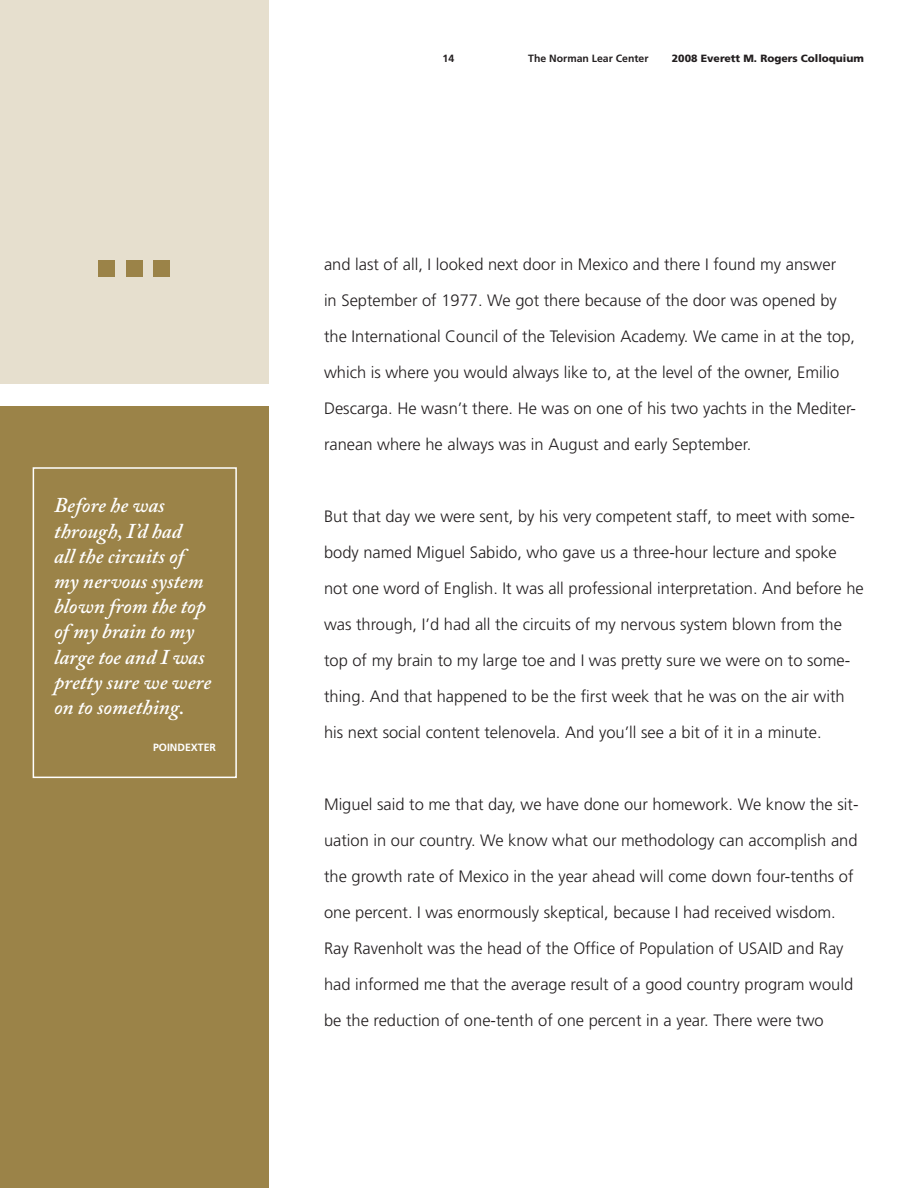
<style>
.page{position:relative;width:918px;height:1188px;background:#fff}
.page>*{position:absolute;margin:0;border:0;box-sizing:border-box;transform-origin:0 0}
.Paragraph_Style_1{font:italic 600 21px/25.2px "Adobe Caslon Pro";color:#fff}
.t1{font:300 16.5px/36px "Frutiger LT Std";color:#231f20}
.t2{font:900 10.5px "Frutiger LT Std";color:#231f20}
.t3{font:700 10.5px "Frutiger LT Std";color:#231f20}
.Paragraph_Style_3{font:700 10.5px "Frutiger LT Std";color:#fff}
</style>
<div class="page">
<div style="left:0;top:0;width:269px;height:383px;background:#e6dfce"></div>
<div style="left:0;top:406px;width:269px;height:782px;background:#9b8348"></div>
<div style="left:99px;top:260px;width:16px;height:17px;background:#9b8348"></div>
<div style="left:126px;top:260px;width:17px;height:17px;background:#9b8348"></div>
<div style="left:153px;top:260px;width:17px;height:17px;background:#9b8348"></div>
<div style="left:33px;top:467px;width:204px;height:311px;border:2px solid #fff"></div>
<p class="Paragraph_Style_1" style="left:54px;top:493px;width:159px">Before he was through, I’d had<br>all the circuits of my nervous system blown from the top of my brain to my large toe and I was pretty sure we were on to something.</p>
<p class="Paragraph_Style_3" style="left:153px;top:741px;width:25px">poinde</p>
<p class="Paragraph_Style_3" style="left:191px;top:741px;width:14px">xter</p>
<p class="t3" style="left:443px;top:52px;width:13px">14</p>
<p class="t3" style="left:528px;top:52px;width:122px">The Norman Lear Center</p>
<p class="t2" style="left:672px;top:52px;width:194px">2008 Everett M. Rogers Colloquium</p>
<p class="t1" style="left:324px;top:247px;width:534px">and last of all, I looked next door in Mexico and there I found my answer<br>in September of 1977. We got there because of the door was opened by the International Council of the Television Academy. We came in at the top, which is where you would always like to, at the level of the owner, Emilio Descarga. He wasn’t there. He was on one of his two yachts in the Mediter&shy;ranean where he always was in August and early September.</p>
<p class="t1" style="left:324px;top:499px;width:541px">But that day we were sent, by his very competent staff, to meet with some&shy;body named Miguel Sabido, who gave us a three-hour lecture and spoke not one word of English. It was all professional interpretation. And before he was through, I’d had all the circuits of my nervous system blown from the top of my brain to my large toe and I was pretty sure we were on to some&shy;thing. And that happened to be the first week that he was on the air with his next social content telenovela. And you’ll see a bit of it in a minute.</p>
<p class="t1" style="left:324px;top:787px;width:536px">Miguel said to me that day, we have done our homework. We know the sit&shy;uation in our country. We know what our methodology can accomplish and the growth rate of Mexico in the year ahead will come down four-tenths of one percent. I was enormously skeptical, because I had received wisdom.<br>Ray Ravenholt was the head of the Office of Population of USAID and Ray had informed me that the average result of a good country program would be the reduction of one-tenth of one percent in a year. There were two</p>
</div>
